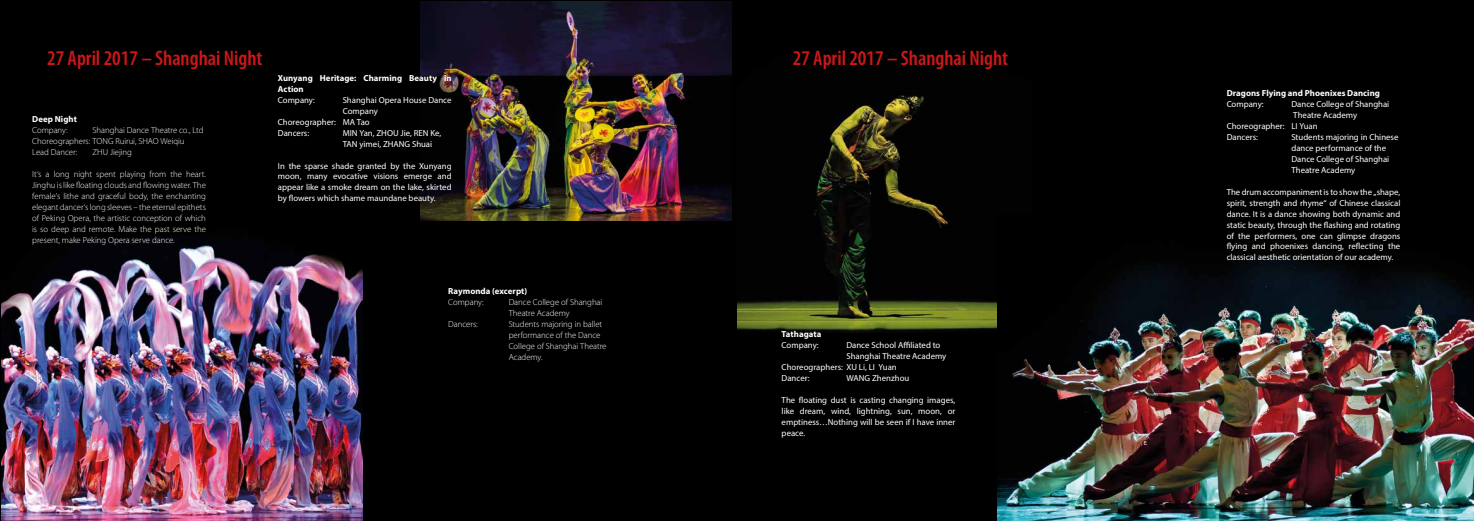
<style>
.page{position:relative;width:1474px;height:521px;background:#fff}
.page>*{position:absolute;margin:0;border:0;box-sizing:border-box;transform-origin:0 0}
.t1{font:600 condensed 21px "Myriad Pro";color:#cd171a}
.t2{font:8.75px/10.9px "Myriad Pro";color:#fff;text-align:justify}
.t3{font:300 8.75px/10.9px "Myriad Pro";letter-spacing:-.005em;color:#fff}
.t4{font:700 8.75px/10.9px "Myriad Pro";letter-spacing:.005em;color:#fff}
</style>
<div class="page">
<div style="left:0;top:0;width:1473px;height:521px;background:#000"></div>
<img style="left:1px;top:239px;width:361px;height:282px">
<img style="left:421px;top:1px;width:310px;height:219px">
<img style="left:737px;top:90px;width:260px;height:242px">
<img style="left:997px;top:255px;width:476px;height:266px">
<h1 class="t1" style="left:47px;top:45px;width:217px">27 April 2017 – Shanghai Night</h1>
<p class="t4" style="left:32px;top:114px;width:46px">Deep Night</p>
<p class="t3" style="left:32px;top:125px;width:37px">Company:</p>
<p class="t3" style="left:32px;top:125px;width:173px;text-indent:60px">Shanghai Dance Theatre co., Ltd<br>Choreographers: TONG Ruirui, SHAO Weiqiu<br>Lead Dancer:</p>
<p class="t3" style="left:93px;top:147px;width:41px">ZHU Jiejing</p>
<p class="t3" style="left:32px;top:169px;width:175px;text-align:justify">It‘s a long night spent playing from the heart.<br>Jinghu is like floating clouds and flowing water. The female’s lithe and graceful body, the enchanting elegant dancer‘s long sleeves – the eternal epithets of Peking Opera, the artistic conception of which is so deep and remote. Make the past serve the present, make Peking Opera serve dance.</p>
<p class="t4" style="left:278px;top:72px;width:175px">Xunyang Heritage: Charming Beauty in<br>Action</p>
<p class="t2" style="left:278px;top:94px;width:38px">Company:</p>
<p class="t2" style="left:343px;top:94px;width:110px">Shanghai Opera House Dance</p>
<p class="t2" style="left:343px;top:105px;width:37px">Company</p>
<p class="t2" style="left:278px;top:116px;width:93px">Choreographer: MA Tao</p>
<p class="t2" style="left:278px;top:127px;width:33px">Dancers:</p>
<p class="t2" style="left:343px;top:127px;width:100px">MIN Yan, ZHOU Jie, REN Ke,<br>TAN yimei, ZHANG Shuai</p>
<p class="t2" style="left:278px;top:160px;width:175px">In the sparse shade granted by the Xunyang moon, many evocative visions emerge and appear like a smoke dream on the lake, skirted by flowers which shame maundane beauty.</p>
<p class="t4" style="left:448px;top:286px;width:80px">Raymonda (excerpt)</p>
<p class="t3" style="left:448px;top:297px;width:37px">Company:</p>
<p class="t3" style="left:508px;top:297px;width:95px">Dance College of Shanghai<br>Theatre Academy</p>
<p class="t3" style="left:448px;top:319px;width:31px">Dancers:</p>
<p class="t3" style="left:508px;top:319px;width:99px">Students majoring in ballet performance of the Dance<br>College of Shanghai Theatre<br>Academy.</p>
<h1 class="t1" style="left:792px;top:45px;width:217px">27 April 2017 – Shanghai Night</h1>
<p class="t4" style="left:781px;top:329px;width:41px">Tathagata</p>
<p class="t2" style="left:781px;top:340px;width:38px">Company:</p>
<p class="t2" style="left:846px;top:340px;width:95px">Dance School Affiliated to</p>
<p class="t2" style="left:846px;top:351px;width:101px">Shanghai Theatre Academy</p>
<p class="t2" style="left:781px;top:362px;width:117px">Choreographers: XU Li, LI Yuan</p>
<p class="t2" style="left:781px;top:373px;width:29px">Dancer:</p>
<p class="t2" style="left:846px;top:373px;width:64px">WANG Zhenzhou</p>
<p class="t2" style="left:781px;top:394px;width:175px">The floating dust is casting changing images, like dream, wind, lightning, sun, moon, or emptiness…Nothing will be seen if I have inner peace.</p>
<p class="t4" style="left:1226px;top:88px;width:155px">Dragons Flying and Phoenixes Dancing</p>
<p class="t2" style="left:1226px;top:99px;width:38px">Company:</p>
<p class="t2" style="left:1291px;top:99px;width:99px">Dance College of Shanghai</p>
<p class="t2" style="left:1293px;top:110px;width:65px">Theatre Academy</p>
<p class="t2" style="left:1226px;top:121px;width:92px">Choreographer: LI Yuan</p>
<p class="t2" style="left:1226px;top:131px;width:33px">Dancers:</p>
<p class="t2" style="left:1291px;top:131px;width:108px;text-align:left">Students majoring in Chinese dance performance of the<br>Dance College of Shanghai<br>Theatre Academy</p>
<p class="t2" style="left:1226px;top:186px;width:175px">The drum accompaniment is to show the „shape, spirit, strength and rhyme“ of Chinese classical dance. It is a dance showing both dynamic and static beauty, through the flashing and rotating of the performers, one can glimpse dragons flying and phoenixes dancing, reflecting the classical aesthetic orientation of our academy.</p>
</div>
